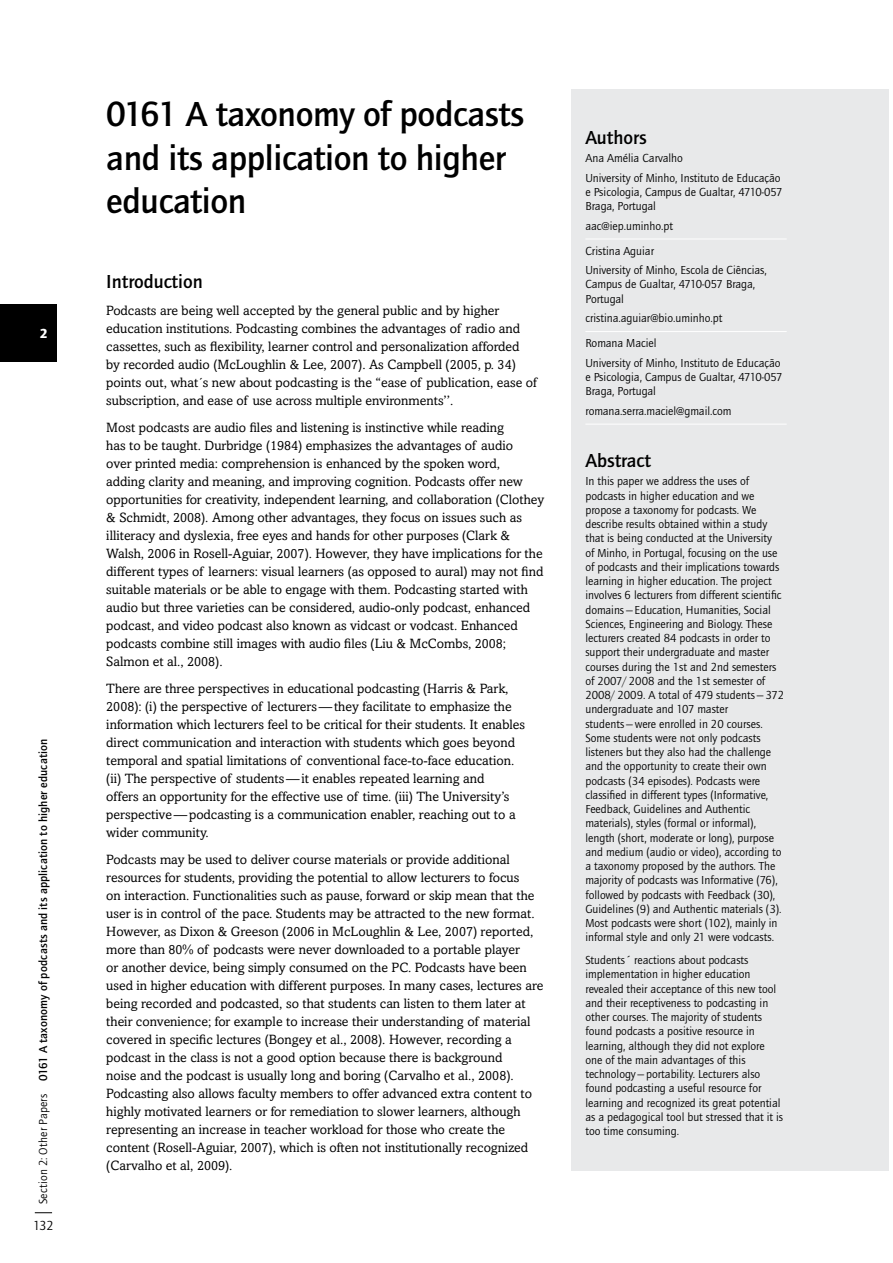
<style>
.page{position:relative;width:893px;height:1263px;background:#fff}
.page>*{position:absolute;margin:0;border:0;box-sizing:border-box;transform-origin:0 0}
.t1{font:500 36px/43.5px "Quay Sans ITC Std";letter-spacing:-.01em;color:#000}
.t2{font:500 19.5px "Quay Sans ITC Std";color:#000}
.t3{font:13.5px/18px "Amasis MT Std";color:#000}
.t4{font:13.5px "Quay Sans ITC Std";color:#000}
.t5{font:900 13.5px "Quay Sans ITC Std";color:#fff}
.t6{font:12px/14.2px "Quay Sans ITC Std";color:#000}
.t7{font:500 12px "Quay Sans ITC Std";letter-spacing:.01em;color:#000}
.s1{font-weight:400}
</style>
<div class="page">
<div style="left:571px;top:89px;width:318px;height:1081px;background:#e8e9ea"></div>
<svg style="left:35px;top:1212px;width:17px;height:1px"></svg>
<div style="left:0;top:304px;width:56px;height:58px;background:#000"></div>
<hr style="left:585px;top:239px;width:202px;height:1px;background:#fff">
<hr style="left:585px;top:331px;width:202px;height:1px;background:#fff">
<hr style="left:585px;top:424px;width:202px;height:1px;background:#fff">
<p class="t5" style="left:40px;top:325px;width:9px">2</p>
<p class="t7" style="left:36px;top:1204px;width:467px;rotate:-90deg"><span class="s1">Section 2: Other Papers</span> 0161 A taxonomy of podcasts and its application to higher education</p>
<p class="t4" style="left:33px;top:1218px;width:22px">132</p>
<h1 class="t1" style="left:106px;top:92px;width:419px">0161 A taxonomy of podcasts and its application to higher education</h1>
<h2 class="t2" style="left:106px;top:270px;width:98px">Introduction</h2>
<p class="t3" style="left:106px;top:301px;width:432px">Podcasts are being well accepted by the general public and by higher education institutions. Podcasting combines the advantages of radio and cassettes, such as flexibility, learner control and personalization afforded<br>by recorded audio (McLoughlin &amp; Lee, 2007). As Campbell (2005, p. 34) points out, what´s new about podcasting is the “ease of publication, ease of subscription, and ease of use across multiple environments’’.</p>
<p class="t3" style="left:106px;top:418px;width:440px">Most podcasts are audio files and listening is instinctive while reading<br>has to be taught. Durbridge (1984) emphasizes the advantages of audio<br>over printed media: comprehension is enhanced by the spoken word,<br>adding clarity and meaning, and improving cognition. Podcasts offer new opportunities for creativity, independent learning, and collaboration (Clothey &amp; Schmidt, 2008). Among other advantages, they focus on issues such as illiteracy and dyslexia, free eyes and hands for other purposes (Clark &amp; Walsh, 2006 in Rosell-Aguiar, 2007). However, they have implications for the different types of learners: visual learners (as opposed to aural) may not find suitable materials or be able to engage with them. Podcasting started with audio but three varieties can be considered, audio-only podcast, enhanced podcast, and video podcast also known as vidcast or vodcast. Enhanced podcasts combine still images with audio files (Liu &amp; McCombs, 2008; Salmon et al., 2008).</p>
<p class="t3" style="left:106px;top:679px;width:420px">There are three perspectives in educational podcasting (Harris &amp; Park, 2008): (i) the perspective of lecturers—they facilitate to emphasize the information which lecturers feel to be critical for their students. It enables direct communication and interaction with students which goes beyond temporal and spatial limitations of conventional face-to-face education. (ii) The perspective of students—it enables repeated learning and<br>offers an opportunity for the effective use of time. (iii) The University’s perspective—podcasting is a communication enabler, reaching out to a wider community.</p>
<p class="t3" style="left:106px;top:850px;width:439px">Podcasts may be used to deliver course materials or provide additional resources for students, providing the potential to allow lecturers to focus<br>on interaction. Functionalities such as pause, forward or skip mean that the user is in control of the pace. Students may be attracted to the new format.<br>However, as Dixon &amp; Greeson (2006 in McLoughlin &amp; Lee, 2007) reported, more than 80% of podcasts were never downloaded to a portable player<br>or another device, being simply consumed on the PC. Podcasts have been used in higher education with different purposes. In many cases, lectures are being recorded and podcasted, so that students can listen to them later at their convenience; for example to increase their understanding of material covered in specific lectures (Bongey et al., 2008). However, recording a podcast in the class is not a good option because there is background<br>noise and the podcast is usually long and boring (Carvalho et al., 2008).<br>Podcasting also allows faculty members to offer advanced extra content to highly motivated learners or for remediation to slower learners, although representing an increase in teacher workload for those who create the content (Rosell-Aguiar, 2007), which is often not institutionally recognized (Carvalho et al, 2009).</p>
<h2 class="t2" style="left:585px;top:126px;width:63px">Authors</h2>
<p class="t6" style="left:585px;top:149px;width:197px;line-height:19.4px">Ana Amélia Carvalho<br>University of Minho, Instituto de Educação</p>
<p class="t6" style="left:585px;top:185px;width:199px">e Psicologia, Campus de Gualtar, 4710-057<br>Braga, Portugal</p>
<p class="t6" style="left:585px;top:213px;width:89px;line-height:25.3px">aac@iep.uminho.pt<br>Cristina Aguiar</p>
<p class="t6" style="left:585px;top:263px;width:183px">University of Minho, Escola de Ciências,<br>Campus de Gualtar, 4710‑057 Braga,<br>Portugal</p>
<p class="t6" style="left:585px;top:305px;width:138px;line-height:25.3px">cristina.aguiar@bio.uminho.pt<br>Romana Maciel</p>
<p class="t6" style="left:585px;top:356px;width:199px">University of Minho, Instituto de Educação e Psicologia, Campus de Gualtar, 4710-057<br>Braga, Portugal</p>
<p class="t6" style="left:585px;top:403px;width:148px">romana.serra.maciel@gmail.com</p>
<h2 class="t2" style="left:585px;top:449px;width:67px">Abstract</h2>
<p class="t6" style="left:585px;top:474px;width:200px">In this paper we address the uses of podcasts in higher education and we propose a taxonomy for podcasts. We describe results obtained within a study that is being conducted at the University<br>of Minho, in Portugal, focusing on the use of podcasts and their implications towards learning in higher education. The project involves 6 lecturers from different scientific domains—Education, Humanities, Social Sciences, Engineering and Biology. These lecturers created 84 podcasts in order to support their undergraduate and master courses during the 1st and 2nd semesters of 2007/ 2008 and the 1st semester of 2008/ 2009. A total of 479 students—372 undergraduate and 107 master students—were enrolled in 20 courses.<br>Some students were not only podcasts listeners but they also had the challenge and the opportunity to create their own podcasts (34 episodes). Podcasts were classified in different types (Informative, Feedback, Guidelines and Authentic materials), styles (formal or informal), length (short, moderate or long), purpose and medium (audio or video), according to a taxonomy proposed by the authors. The majority of podcasts was Informative (76), followed by podcasts with Feedback (30), Guidelines (9) and Authentic materials (3).<br>Most podcasts were short (102), mainly in informal style and only 21 were vodcasts.</p>
<p class="t6" style="left:585px;top:953px;width:199px">Students´ reactions about podcasts implementation in higher education revealed their acceptance of this new tool and their receptiveness to podcasting in other courses. The majority of students found podcasts a positive resource in learning, although they did not explore one of the main advantages of this technology—portability. Lecturers also found podcasting a useful resource for learning and recognized its great potential as a pedagogical tool but stressed that it is too time consuming.</p>
</div>
